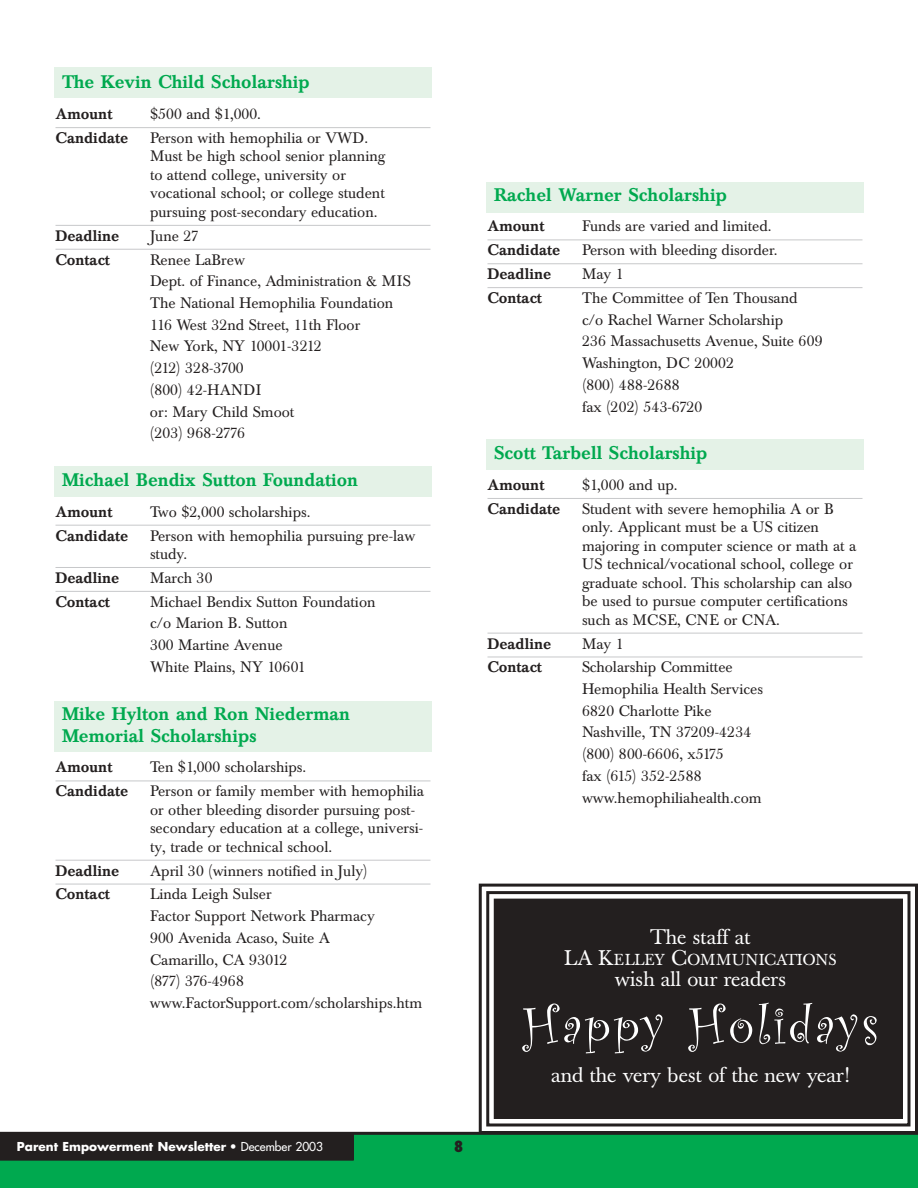
<style>
.page{position:relative;width:918px;height:1188px;background:#fff}
.page>*{position:absolute;margin:0;border:0;box-sizing:border-box;transform-origin:0 0}
.t1{font:54px "Curlz";letter-spacing:.06em;color:#fff}
.t2{font:21px "Baskerville";color:#fff}
.t3{font:500 18px/22.2px "Baskerville BE";color:#00a94f}
.t4{font:15.75px "Baskerville";letter-spacing:.02em;color:#fff}
.t5{font:15px/21.8px "Baskerville BE";color:#231f1f}
.t6{font:500 15px "Baskerville BE";color:#231f1f}
.t7{font:800 condensed 15px "Futura";color:#231f1f}
.t8{font:700 12px "Futura";color:#fff}
.s1{font-weight:400}
.s2{font-size:21px}
</style>
<div class="page">
<svg style="left:477px;top:883px;width:441px;height:249px;background:#383434"></svg>
<div style="left:54px;top:702px;width:378px;height:50px;background:#e4f2e7"></div>
<div style="left:54px;top:68px;width:378px;height:30px;background:#e4f2e7"></div>
<div style="left:54px;top:466px;width:378px;height:31px;background:#e4f2e7"></div>
<div style="left:486px;top:440px;width:378px;height:30px;background:#e4f2e7"></div>
<div style="left:486px;top:182px;width:378px;height:30px;background:#e4f2e7"></div>
<div style="left:0;top:1134px;width:918px;height:54px;background:#00a94f"></div>
<div style="left:0;top:1135px;width:354px;height:26px;background:#231f1f"></div>
<hr style="left:0;top:1132px;width:918px;height:3px;background:#231f1f">
<hr style="left:56px;top:127px;width:374px;height:1px;background:#c7c8ca">
<hr style="left:56px;top:225px;width:374px;height:1px;background:#c7c8ca">
<hr style="left:56px;top:249px;width:374px;height:1px;background:#c7c8ca">
<hr style="left:56px;top:525px;width:374px;height:1px;background:#c7c8ca">
<hr style="left:56px;top:567px;width:374px;height:1px;background:#c7c8ca">
<hr style="left:56px;top:591px;width:374px;height:1px;background:#c7c8ca">
<hr style="left:56px;top:781px;width:374px;height:1px;background:#c7c8ca">
<hr style="left:56px;top:860px;width:374px;height:1px;background:#c7c8ca">
<hr style="left:56px;top:884px;width:374px;height:1px;background:#c7c8ca">
<hr style="left:488px;top:240px;width:374px;height:1px;background:#c7c8ca">
<hr style="left:488px;top:264px;width:374px;height:1px;background:#c7c8ca">
<hr style="left:488px;top:287px;width:374px;height:1px;background:#c7c8ca">
<hr style="left:488px;top:498px;width:374px;height:1px;background:#c7c8ca">
<hr style="left:488px;top:633px;width:374px;height:1px;background:#c7c8ca">
<hr style="left:488px;top:657px;width:374px;height:1px;background:#c7c8ca">
<p class="t3" style="left:62px;top:73px;width:249px">The Kevin Child Scholarship</p>
<p class="t6" style="left:56px;top:108px;width:58px">Amount</p>
<p class="t5" style="left:150px;top:105px;width:112px">$500 and $1,000.</p>
<p class="t6" style="left:56px;top:132px;width:74px">Candidate</p>
<p class="t5" style="left:150px;top:130px;width:237px;line-height:18.5px">Person with hemophilia or VWD.<br>Must be high school senior planning to attend college, university or vocational school; or college student pursuing post-secondary education.</p>
<p class="t6" style="left:56px;top:230px;width:65px">Deadline</p>
<p class="t5" style="left:150px;top:226px;width:50px">June 27</p>
<p class="t6" style="left:56px;top:253px;width:56px">Contact</p>
<p class="t5" style="left:150px;top:250px;width:263px">Renee LaBrew<br>Dept. of Finance, Administration &amp; MIS<br>The National Hemophilia Foundation<br>116 West 32nd Street, 11th Floor<br>New York, NY 10001-3212<br>(212) 328-3700<br>(800) 42-HANDI<br>or: Mary Child Smoot<br>(203) 968-2776</p>
<p class="t3" style="left:62px;top:471px;width:298px">Michael Bendix Sutton Foundation</p>
<p class="t6" style="left:56px;top:506px;width:58px">Amount</p>
<p class="t5" style="left:150px;top:502px;width:162px">Two $2,000 scholarships.</p>
<p class="t6" style="left:56px;top:529px;width:74px">Candidate</p>
<p class="t5" style="left:150px;top:528px;width:267px;line-height:18.5px">Person with hemophilia pursuing pre-law study.</p>
<p class="t6" style="left:56px;top:572px;width:65px">Deadline</p>
<p class="t5" style="left:150px;top:569px;width:64px">March 30</p>
<p class="t6" style="left:56px;top:596px;width:56px">Contact</p>
<p class="t5" style="left:150px;top:592px;width:227px">Michael Bendix Sutton Foundation c/o Marion B. Sutton<br>300 Martine Avenue<br>White Plains, NY 10601</p>
<p class="t3" style="left:62px;top:704px;width:290px">Mike Hylton and Ron Niederman<br>Memorial Scholarships</p>
<p class="t6" style="left:56px;top:761px;width:58px">Amount</p>
<p class="t5" style="left:150px;top:758px;width:158px">Ten $1,000 scholarships.</p>
<p class="t6" style="left:56px;top:785px;width:74px">Candidate</p>
<p class="t5" style="left:150px;top:784px;width:276px;line-height:18.5px">Person or family member with hemophilia or other bleeding disorder pursuing post&shy;secondary education at a college, universi&shy;ty, trade or technical school.</p>
<p class="t6" style="left:56px;top:864px;width:65px">Deadline</p>
<p class="t5" style="left:150px;top:861px;width:219px">April 30 (winners notified in July)</p>
<p class="t6" style="left:56px;top:888px;width:56px">Contact</p>
<p class="t5" style="left:150px;top:885px;width:274px">Linda Leigh Sulser<br>Factor Support Network Pharmacy<br>900 Avenida Acaso, Suite A<br>Camarillo, CA 93012<br>(877) 376-4968 www.FactorSupport.com/scholarships.htm</p>
<p class="t8" style="left:17px;top:1141px;width:308px">Parent Empowerment Newsletter <span class="s1">• December 2003</span></p>
<p class="t7" style="left:454px;top:1140px;width:11px">8</p>
<p class="t3" style="left:494px;top:185px;width:234px">Rachel Warner Scholarship</p>
<p class="t6" style="left:488px;top:220px;width:58px">Amount</p>
<p class="t5" style="left:582px;top:217px;width:191px">Funds are varied and limited.</p>
<p class="t6" style="left:488px;top:244px;width:74px">Candidate</p>
<p class="t5" style="left:582px;top:241px;width:197px">Person with bleeding disorder.</p>
<p class="t6" style="left:488px;top:268px;width:65px">Deadline</p>
<p class="t5" style="left:582px;top:265px;width:43px">May 1</p>
<p class="t6" style="left:488px;top:292px;width:56px">Contact</p>
<p class="t5" style="left:582px;top:289px;width:242px">The Committee of Ten Thousand<br>c/o Rachel Warner Scholarship<br>236 Massachusetts Avenue, Suite 609<br>Washington, DC 20002<br>(800) 488-2688<br>fax (202) 543-6720</p>
<p class="t3" style="left:494px;top:444px;width:215px">Scott Tarbell Scholarship</p>
<p class="t6" style="left:488px;top:479px;width:58px">Amount</p>
<p class="t5" style="left:582px;top:476px;width:97px">$1,000 and up.</p>
<p class="t6" style="left:488px;top:503px;width:74px">Candidate</p>
<p class="t5" style="left:582px;top:501px;width:276px;line-height:18.5px">Student with severe hemophilia A or B only. Applicant must be a US citizen majoring in computer science or math at a US technical/vocational school, college or graduate school. This scholarship can also be used to pursue computer certifications such as MCSE, CNE or CNA.</p>
<p class="t6" style="left:488px;top:637px;width:65px">Deadline</p>
<p class="t5" style="left:582px;top:634px;width:43px">May 1</p>
<p class="t6" style="left:488px;top:661px;width:56px">Contact</p>
<p class="t5" style="left:582px;top:658px;width:183px">Scholarship Committee<br>Hemophilia Health Services<br>6820 Charlotte Pike<br>Nashville, TN 37209-4234 (800) 800-6606, x5175<br>fax (615) 352-2588 www.hemophiliahealth.com</p>
<h2 class="t2" style="left:651px;top:928px;width:102px">The staff at</h2>
<p class="t4" style="left:564px;top:953px;width:274px"><span class="s2">LA K</span>ELLEY <span class="s2">C</span>OMMUNICATIONS</p>
<h2 class="t2" style="left:615px;top:970px;width:173px">wish all our readers</h2>
<h1 class="t1" style="left:523px;top:987px;width:357px">Happy Holidays</h1>
<h2 class="t2" style="left:551px;top:1067px;width:300px">and the very best of the new year!</h2>
</div>
